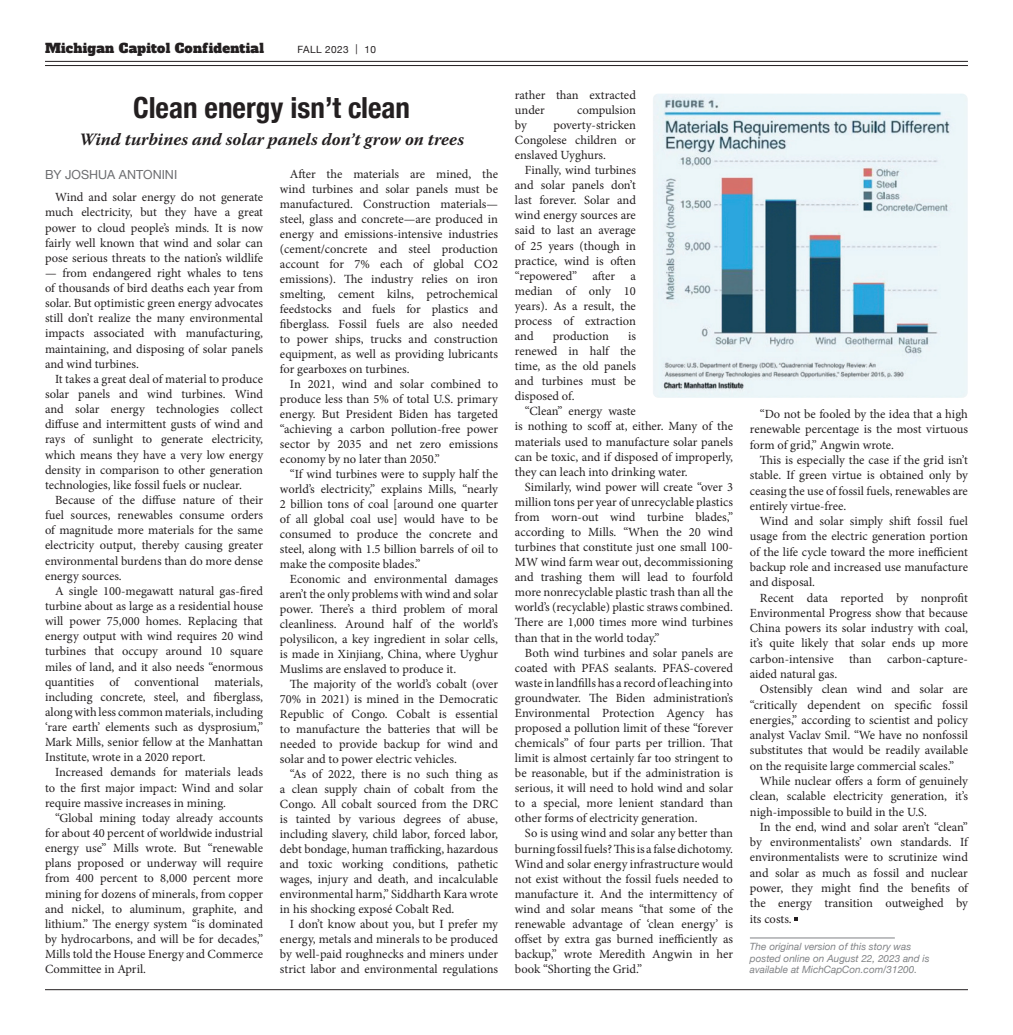
<style>
.page{position:relative;width:1013px;height:1035px;background:#fff}
.page>*{position:absolute;margin:0;border:0;box-sizing:border-box;transform-origin:0 0}
.t1{font:700 condensed 29.12px "Helvetica Neue";color:#231f20}
.t2{font:italic 700 17.25px "Warnock Pro";color:#231f20}
.t3{font:13.12px "Alfa Slab One";letter-spacing:.02em;color:#231f20}
.t4{font:12.5px/15.1px "Minion Pro";color:#231f20;text-align:justify}
.t5{font:12.5px "Helvetica Neue";color:#6c6d70}
.t6{font:italic 10px/11.5px "Helvetica Neue";color:#808285}
.t7{font:10px "Helvetica Neue";letter-spacing:.04em;color:#231f20}
</style>
<div class="page">
<hr style="left:45px;top:61px;width:923px;height:1px;background:#231f20">
<hr style="left:45px;top:65px;width:923px;height:1px;background:#231f20">
<hr style="left:45px;top:989px;width:923px;height:1px;background:#231f20">
<hr style="left:750px;top:938px;width:144px;height:1px;background:#808285">
<svg style="left:794px;top:918px;width:4px;height:3px"></svg>
<img style="left:653px;top:94px;width:314px;height:304px">
<p class="t3" style="left:45px;top:39px;width:220px">Michigan Capitol Confidential</p>
<p class="t7" style="left:298px;top:42px;width:80px">FALL 2023 | 10</p>
<h1 class="t1" style="left:133px;top:83px;width:278px">Clean energy isn’t clean</h1>
<h2 class="t2" style="left:79px;top:129px;width:386px">Wind turbines and solar panels don’t grow on trees</h2>
<p class="t5" style="left:45px;top:166px;width:134px">BY JOSHUA ANTONINI</p>
<p class="t4" style="left:45px;top:190px;width:219px;text-indent:10px">Wind and solar energy do not generate much electricity, but they have a great power to cloud people’s minds. It is now fairly well known that wind and solar can pose serious threats to the nation’s wildlife</p>
<p class="t4" style="left:45px;top:265px;width:219px">— from endangered right whales to tens of thousands of bird deaths each year from solar. But optimistic green energy advocates still don’t realize the many environmental impacts associated with manufacturing, maintaining, and disposing of solar panels and wind turbines.</p>
<p class="t4" style="left:45px;top:371px;width:219px;text-indent:10px">It takes a great deal of material to produce solar panels and wind turbines. Wind and solar energy technologies collect diffuse and intermittent gusts of wind and rays of sunlight to generate electricity, which means they have a very low energy density in comparison to other generation technologies, like fossil fuels or nuclear.</p>
<p class="t4" style="left:45px;top:493px;width:219px;text-indent:10px">Because of the diffuse nature of their fuel sources, renewables consume orders of magnitude more materials for the same electricity output, thereby causing greater environmental burdens than do more dense energy sources.</p>
<p class="t4" style="left:45px;top:583px;width:219px;text-indent:10px">A single 100-megawatt natural gas-fired turbine about as large as a residential house will power 75,000 homes. Replacing that energy output with wind requires 20 wind turbines that occupy around 10 square miles of land, and it also needs “enormous quantities of conventional materials, including concrete, steel, and fiberglass, along with less common materials, including ‘rare earth’ elements such as dysprosium,” Mark Mills, senior fellow at the Manhattan Institute, wrote in a 2020 report.</p>
<p class="t4" style="left:45px;top:765px;width:219px;text-indent:10px">Increased demands for materials leads to the first major impact: Wind and solar require massive increases in mining.</p>
<p class="t4" style="left:45px;top:810px;width:219px;text-indent:10px">“Global mining today already accounts for about 40 percent of worldwide industrial energy use” Mills wrote. But “renewable plans proposed or underway will require from 400 percent to 8,000 percent more mining for dozens of minerals, from copper and nickel, to aluminum, graphite, and lithium.” The energy system “is dominated by hydrocarbons, and will be for decades,” Mills told the House Energy and Commerce Committee in April.</p>
<p class="t4" style="left:280px;top:166px;width:219px;text-indent:10px">After the materials are mined, the wind turbines and solar panels must be manufactured. Construction materials— steel, glass and concrete—are produced in energy and emissions-intensive industries (cement/concrete and steel production account for 7% each of global CO2 emissions). The industry relies on iron smelting, cement kilns, petrochemical feedstocks and fuels for plastics and fiberglass. Fossil fuels are also needed to power ships, trucks and construction equipment, as well as providing lubricants for gearboxes on turbines.</p>
<p class="t4" style="left:280px;top:376px;width:219px;text-indent:10px">In 2021, wind and solar combined to produce less than 5% of total U.S. primary energy. But President Biden has targeted “achieving a carbon pollution-free power sector by 2035 and net zero emissions economy by no later than 2050.”</p>
<p class="t4" style="left:280px;top:466px;width:219px;text-indent:10px">“If wind turbines were to supply half the world’s electricity,” explains Mills, “nearly 2 billion tons of coal [around one quarter of all global coal use] would have to be consumed to produce the concrete and steel, along with 1.5 billion barrels of oil to make the composite blades.”</p>
<p class="t4" style="left:280px;top:571px;width:219px;text-indent:10px">Economic and environmental damages aren’t the only problems with wind and solar power. There’s a third problem of moral cleanliness. Around half of the world’s polysilicon, a key ingredient in solar cells, is made in Xinjiang, China, where Uyghur Muslims are enslaved to produce it.</p>
<p class="t4" style="left:280px;top:676px;width:219px;text-indent:10px">The majority of the world’s cobalt (over 70% in 2021) is mined in the Democratic Republic of Congo. Cobalt is essential to manufacture the batteries that will be needed to provide backup for wind and solar and to power electric vehicles.</p>
<p class="t4" style="left:280px;top:767px;width:219px;text-indent:10px">“As of 2022, there is no such thing as a clean supply chain of cobalt from the Congo. All cobalt sourced from the DRC is tainted by various degrees of abuse, including slavery, child labor, forced labor, debt bondage, human trafficking, hazardous and toxic working conditions, pathetic wages, injury and death, and incalculable environmental harm,” Siddharth Kara wrote in his shocking exposé Cobalt Red.</p>
<p class="t4" style="left:280px;top:917px;width:219px;text-indent:10px">I don’t know about you, but I prefer my energy, metals and minerals to be produced by well-paid roughnecks and miners under strict labor and environmental regulations</p>
<p class="t4" style="left:515px;top:87px;width:122px">rather than extracted under</p>
<p class="t4" style="left:577px;top:102px;width:60px">compulsion</p>
<p class="t4" style="left:515px;top:117px;width:122px;text-indent:38px">poverty-stricken Congolese children or enslaved Uyghurs.</p>
<p class="t4" style="left:515px;top:163px;width:122px;text-indent:10px">Finally, wind turbines and solar panels don’t last forever. Solar and wind energy sources are said to last an average of 25 years (though in practice, wind is often “repowered” after a median of only 10 years). As a result, the process of extraction and</p>
<p class="t4" style="left:515px;top:117px;width:13px">by</p>
<p class="t4" style="left:553px;top:329px;width:58px">production</p>
<p class="t4" style="left:515px;top:329px;width:122px;text-indent:113px">is renewed in half the time, as the old panels and turbines must be disposed of.</p>
<p class="t4" style="left:515px;top:404px;width:219px;text-align:left;text-indent:10px">“Clean” energy waste<br>is nothing to scoff at, either. Many of the materials used to manufacture solar panels can be toxic, and if disposed of improperly, they can leach into drinking water.</p>
<p class="t4" style="left:515px;top:479px;width:219px;text-indent:10px">Similarly, wind power will create “over 3 million tons per year of unrecyclable plastics from worn-out wind turbine blades,” according to Mills. “When the 20 wind turbines that constitute just one small 100- MW wind farm wear out, decommissioning and trashing them will lead to fourfold more nonrecyclable plastic trash than all the world’s (recyclable) plastic straws combined.<br>There are 1,000 times more wind turbines than that in the world today.”</p>
<p class="t4" style="left:515px;top:645px;width:219px;text-indent:10px">Both wind turbines and solar panels are coated with PFAS sealants. PFAS-covered waste in landfills has a record of leaching into groundwater. The Biden administration’s Environmental Protection Agency has proposed a pollution limit of these “forever chemicals” of four parts per trillion. That limit is almost certainly far too stringent to be reasonable, but if the administration is serious, it will need to hold wind and solar to a special, more lenient standard than other forms of electricity generation.</p>
<p class="t4" style="left:515px;top:826px;width:219px;text-indent:10px">So is using wind and solar any better than burning fossil fuels? This is a false dichotomy.<br>Wind and solar energy infrastructure would not exist without the fossil fuels needed to manufacture it. And the intermittency of wind and solar means “that some of the renewable advantage of ‘clean energy’ is offset by extra gas burned inefficiently as backup,” wrote Meredith Angwin in her book “Shorting the Grid.”</p>
<p class="t4" style="left:750px;top:407px;width:219px;text-indent:10px">“Do not be fooled by the idea that a high renewable percentage is the most virtuous form of grid,” Angwin wrote.</p>
<p class="t4" style="left:750px;top:452px;width:219px;text-indent:10px">This is especially the case if the grid isn’t stable. If green virtue is obtained only by ceasing the use of fossil fuels, renewables are entirely virtue-free.</p>
<p class="t4" style="left:750px;top:514px;width:219px;text-indent:10px">Wind and solar simply shift fossil fuel usage from the electric generation portion of the life cycle toward the more inefficient backup role and increased use manufacture and disposal.</p>
<p class="t4" style="left:750px;top:590px;width:219px;text-indent:10px">Recent data reported by nonprofit Environmental Progress show that because China powers its solar industry with coal, it’s quite likely that solar ends up more carbon-intensive than carbon-capture&shy;aided natural gas.</p>
<p class="t4" style="left:750px;top:682px;width:219px;text-indent:10px">Ostensibly clean wind and solar are “critically dependent on specific fossil energies,” according to scientist and policy analyst Vaclav Smil. “We have no nonfossil substitutes that would be readily available on the requisite large commercial scales.”</p>
<p class="t4" style="left:750px;top:773px;width:219px;text-indent:10px">While nuclear offers a form of genuinely clean, scalable electricity generation, it’s nigh-impossible to build in the U.S.</p>
<p class="t4" style="left:750px;top:819px;width:219px;text-indent:10px">In the end, wind and solar aren’t “clean” by environmentalists’ own standards. If environmentalists were to scrutinize wind and solar as much as fossil and nuclear power, they might find the benefits of the energy transition outweighed by its costs.</p>
<p class="t6" style="left:750px;top:942px;width:181px">The original version of this story was posted online on August 22, 2023 and is available at MichCapCon.com/31200.</p>
</div>
